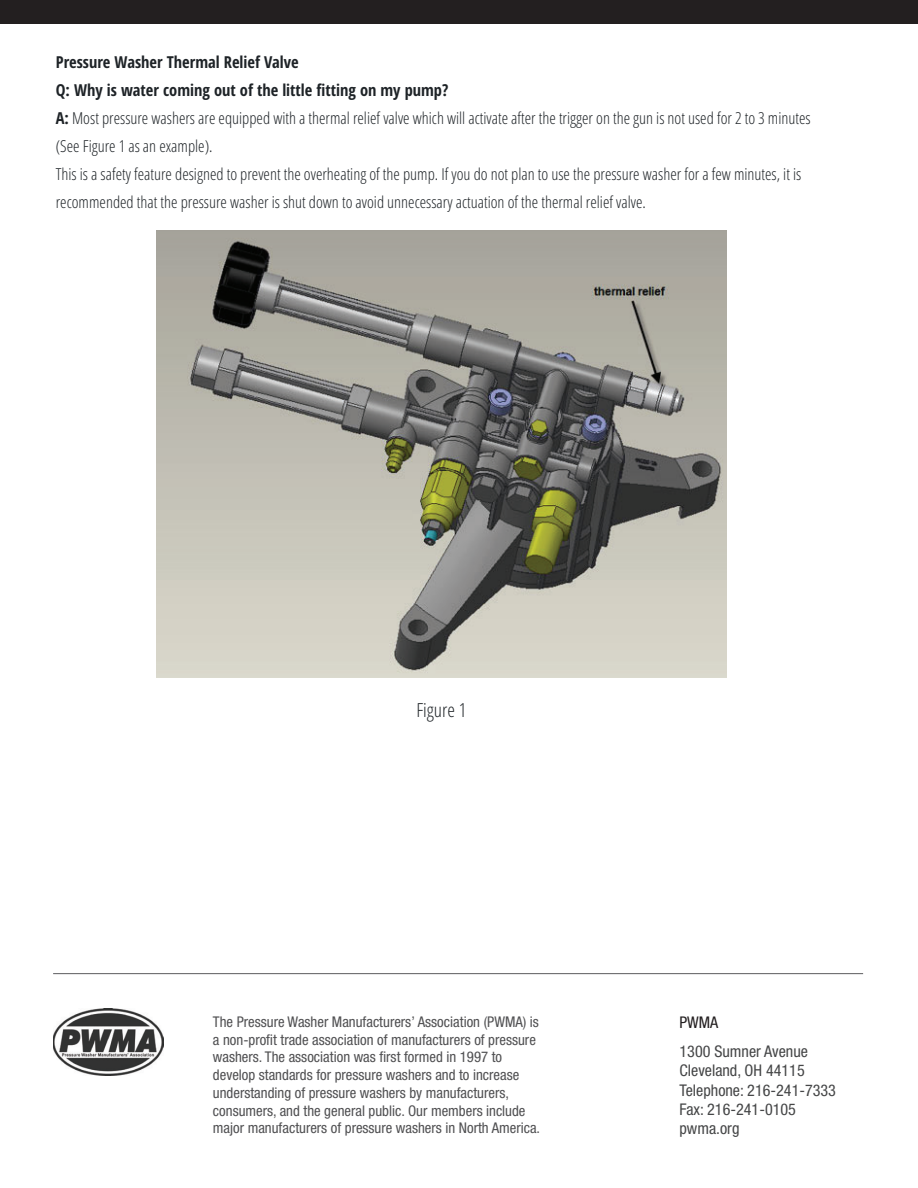
<style>
.page{position:relative;width:918px;height:1188px;background:#fff}
.page>*{position:absolute;margin:0;border:0;box-sizing:border-box;transform-origin:0 0}
.t1{font:300 19.35px "Open Sans Condensed";color:#1e2327}
.t2{font:300 16.5px/28px "Open Sans Condensed";color:#1e2327}
.t3{font:condensed 16.2px/19.4px "Helvetica Neue LT Std";color:#454647}
.t4{font:condensed 16.2px "Helvetica Neue LT Std";color:#231f20}
.t5{font:condensed 14.85px/17.7px "Helvetica Neue LT Std";color:#505052}
.s1{font-weight:700}
</style>
<div class="page">
<img style="left:157px;top:231px;width:569px;height:446px">
<div style="left:0;top:0;width:918px;height:24px;background:#231f20"></div>
<hr style="left:53px;top:973px;width:810px;height:1px;background:#5c5c5f">
<img style="left:53px;top:1009px;width:110px;height:67px">
<p class="t2" style="left:56px;top:47px;width:756px"><span class="s1">Pressure Washer Thermal Relief Valve<br>Q: Why is water coming out of the little fitting on my pump?<br>A:</span> Most pressure washers are equipped with a thermal relief valve which will activate after the trigger on the gun is not used for 2 to 3 minutes (See Figure 1 as an example).<br>This is a safety feature designed to prevent the overheating of the pump. If you do not plan to use the pressure washer for a few minutes, it is recommended that the pressure washer is shut down to avoid unnecessary actuation of the thermal relief valve.</p>
<p class="t1" style="left:416px;top:697px;width:52px">Figure 1</p>
<p class="t5" style="left:213px;top:1013px;width:329px">The Pressure Washer Manufacturers’ Association (PWMA) is a non-profit trade association of manufacturers of pressure washers. The association was first formed in 1997 to develop standards for pressure washers and to increase understanding of pressure washers by manufacturers, consumers, and the general public. Our members include major manufacturers of pressure washers in North America.</p>
<p class="t4" style="left:680px;top:1013px;width:40px">PWMA</p>
<p class="t3" style="left:680px;top:1041px;width:158px">1300 Sumner Avenue<br>Cleveland, OH 44115<br>Telephone: 216-241-7333<br>Fax: 216-241-0105 pwma.org</p>
</div>
